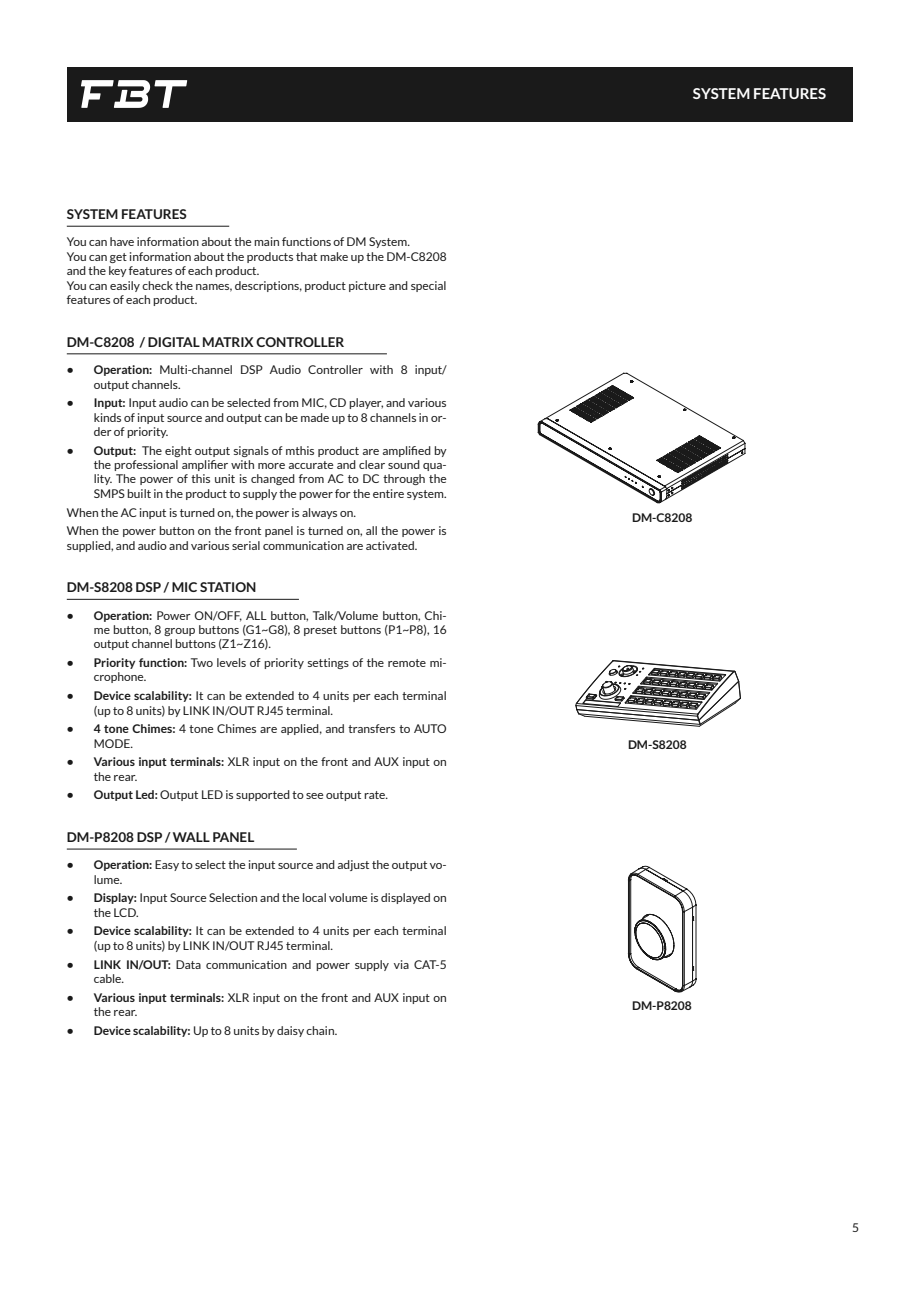
<style>
.page{position:relative;width:919px;height:1289px;background:#fff}
.page>*{position:absolute;margin:0;border:0;box-sizing:border-box;transform-origin:0 0}
.t1{font:700 15px "Lato";color:#fff}
.t2{font:700 13.5px "Lato";color:#1a1a1a}
.t3{font:12px/14.4px "Lato";color:#1a1a1a}
.t4{font:700 12px "Lato";color:#1a1a1a}
.s1{font-weight:700}
</style>
<div class="page">
<div style="left:67px;top:67px;width:785px;height:54px;background:#1a1a1a"></div>
<svg style="left:81px;top:80px;width:106px;height:28px"></svg>
<svg style="left:575px;top:660px;width:166px;height:66px"></svg>
<hr style="left:67px;top:226px;width:162px;height:1px;background:#1a1a1a">
<hr style="left:67px;top:353px;width:320px;height:1px;background:#1a1a1a">
<hr style="left:67px;top:599px;width:232px;height:1px;background:#1a1a1a">
<hr style="left:67px;top:848px;width:230px;height:1px;background:#1a1a1a">
<svg style="left:537px;top:373px;width:208px;height:130px"></svg>
<svg style="left:628px;top:865px;width:68px;height:127px"></svg>
<p class="t2" style="left:67px;top:206px;width:121px">SYSTEM FEATURES</p>
<p class="t3" style="left:67px;top:235px;width:381px">You can have information about the main functions of DM System.<br>You can get information about the products that make up the DM-C8208 and the key features of each product.<br>You can easily check the names, descriptions, product picture and special features of each product.</p>
<p class="t2" style="left:67px;top:333px;width:279px">DM-C8208 / DIGITAL MATRIX CONTROLLER</p>
<p class="t3" style="left:94px;top:362px;width:354px;text-indent:-27px"><span class="s1">• Operation:</span> Multi-channel DSP Audio Controller with 8 input/ output channels.</p>
<p class="t3" style="left:94px;top:395px;width:354px;text-align:justify;text-indent:-27px"><span class="s1">• Input:</span> Input audio can be selected from MIC, CD player, and various kinds of input source and output can be made up to 8 channels in or&shy;der of priority.</p>
<p class="t3" style="left:94px;top:443px;width:354px;text-align:justify;text-indent:-27px"><span class="s1">• Output:</span> The eight output signals of mthis product are amplified by the professional amplifier with more accurate and clear sound qua&shy;lity. The power of this unit is changed from AC to DC through the SMPS built in the product to supply the power for the entire system.</p>
<p class="t3" style="left:67px;top:502px;width:381px;line-height:18.6px">When the AC input is turned on, the power is always on.<br>When the power button on the front panel is turned on, all the power is</p>
<p class="t3" style="left:67px;top:537px;width:352px">supplied, and audio and various serial communication are activated.</p>
<p class="t2" style="left:67px;top:579px;width:191px">DM-S8208 DSP / MIC STATION</p>
<p class="t3" style="left:94px;top:607px;width:354px;text-align:justify;text-indent:-27px"><span class="s1">• Operation:</span> Power ON/OFF, ALL button, Talk/Volume button, Chi&shy;me button, 8 group buttons (G1~G8), 8 preset buttons (P1~P8), 16 output channel buttons (Z1~Z16).</p>
<p class="t3" style="left:94px;top:655px;width:354px;text-indent:-27px"><span class="s1">• Priority function:</span> Two levels of priority settings of the remote mi&shy;crophone.</p>
<p class="t3" style="left:94px;top:688px;width:354px;text-indent:-27px"><span class="s1">• Device scalability:</span> It can be extended to 4 units per each terminal (up to 8 units) by LINK IN/OUT RJ45 terminal.</p>
<p class="t3" style="left:94px;top:721px;width:354px;text-indent:-27px"><span class="s1">• 4 tone Chimes:</span> 4 tone Chimes are applied, and transfers to AUTO<br>MODE.</p>
<p class="t3" style="left:94px;top:754px;width:354px;text-indent:-27px"><span class="s1">• Various input terminals:</span> XLR input on the front and AUX input on the rear.</p>
<p class="t3" style="left:67px;top:787px;width:323px"><span class="s1">• Output Led:</span> Output LED is supported to see output rate.</p>
<p class="t2" style="left:67px;top:828px;width:189px">DM-P8208 DSP / WALL PANEL</p>
<p class="t3" style="left:94px;top:857px;width:354px;text-indent:-27px"><span class="s1">• Operation:</span> Easy to select the input source and adjust the output vo&shy;lume.</p>
<p class="t3" style="left:94px;top:890px;width:354px;text-indent:-27px"><span class="s1">• Display:</span> Input Source Selection and the local volume is displayed on the LCD.</p>
<p class="t3" style="left:94px;top:923px;width:354px;text-indent:-27px"><span class="s1">• Device scalability:</span> It can be extended to 4 units per each terminal (up to 8 units) by LINK IN/OUT RJ45 terminal.</p>
<p class="t3" style="left:94px;top:956px;width:354px;text-indent:-27px"><span class="s1">• LINK IN/OUT:</span> Data communication and power supply via CAT-5 cable.</p>
<p class="t3" style="left:94px;top:989px;width:354px;text-indent:-27px"><span class="s1">• Various input terminals:</span> XLR input on the front and AUX input on the rear.</p>
<p class="t3" style="left:67px;top:1022px;width:272px"><span class="s1">• Device scalability:</span> Up to 8 units by daisy chain.</p>
<p class="t1" style="left:693px;top:84px;width:135px">SYSTEM FEATURES</p>
<p class="t4" style="left:632px;top:510px;width:62px">DM-C8208</p>
<p class="t4" style="left:628px;top:737px;width:60px">DM-S8208</p>
<p class="t4" style="left:632px;top:997px;width:61px">DM-P8208</p>
<p class="t3" style="left:852px;top:1219px;width:8px">5</p>
</div>
